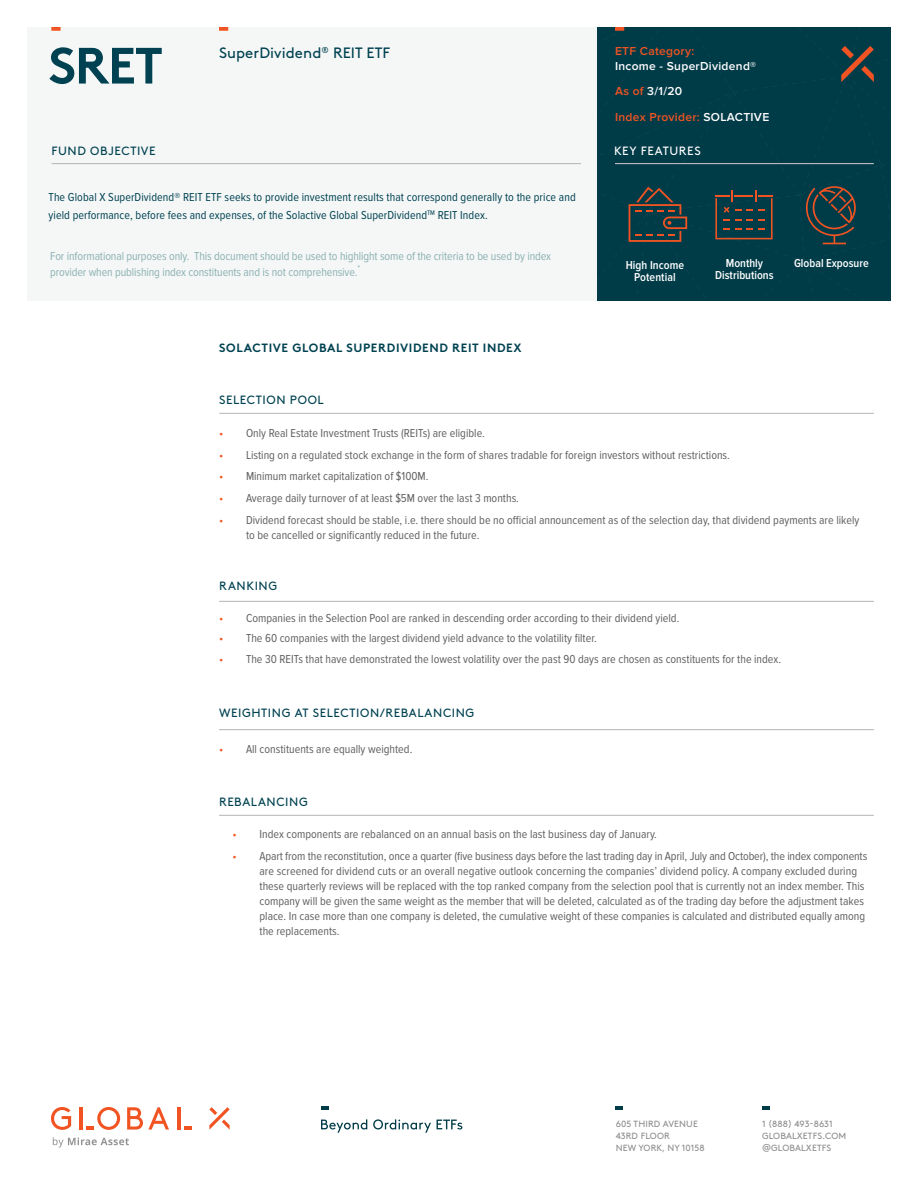
<style>
.page{position:relative;width:918px;height:1188px;background:#fff}
.page>*{position:absolute;margin:0;border:0;box-sizing:border-box;transform-origin:0 0}
.t1{font:700 51px "Brown Std";color:#004251}
.t2{font:15px "Brown Std";letter-spacing:.005em;color:#004251}
.t3{font:12px/15px "Proxima Nova Cond";color:#606060}
.t4{font:12px/18px "Proxima Nova Cond";letter-spacing:.005em;color:#004251}
.t5{font:12px/16.5px "Proxima Nova Cond";letter-spacing:-.01em;color:#8db1b2}
.t6{font:12px "Brown Std";letter-spacing:.05em;color:#004251}
.t7{font:600 12px/25.5px "Proxima Nova";letter-spacing:.025em;color:#fff}
.t8{font:600 12px/12px "Proxima Nova Cond";color:#fff;text-align:center}
.t9{font:700 12px "Brown Std";letter-spacing:.05em;color:#004251}
.t10{font:600 12px "Proxima Nova";letter-spacing:.025em;color:#f15422}
.t11{font:12px "Brown Std";letter-spacing:.05em;color:#fff}
.t12{font:9px/12px "Brown Std";letter-spacing:.015em;color:#8e8e8f}
.s1{color:#f15422}
</style>
<div class="page">
<svg style="left:321px;top:1119px;width:46px;height:14px"></svg>
<svg style="left:373px;top:1119px;width:58px;height:14px"></svg>
<svg style="left:437px;top:1120px;width:25px;height:10px"></svg>
<svg style="left:321px;top:1106px;width:8px;height:4px"></svg>
<svg style="left:762px;top:1106px;width:8px;height:4px"></svg>
<svg style="left:615px;top:1106px;width:8px;height:4px"></svg>
<svg style="left:127px;top:1107px;width:42px;height:23px"></svg>
<svg style="left:209px;top:1107px;width:21px;height:23px"></svg>
<hr style="left:177px;top:1107px;width:4px;height:23px;background:#f15422">
<svg style="left:184px;top:1126px;width:8px;height:4px"></svg>
<svg style="left:51px;top:1107px;width:20px;height:23px"></svg>
<hr style="left:79px;top:1107px;width:3px;height:23px;background:#f15422">
<svg style="left:86px;top:1107px;width:34px;height:23px"></svg>
<svg style="left:53px;top:1137px;width:76px;height:10px"></svg>
<div style="left:27px;top:27px;width:570px;height:273px;background:#f5f7f7"></div>
<svg style="left:219px;top:27px;width:9px;height:4px"></svg>
<svg style="left:51px;top:27px;width:10px;height:4px"></svg>
<hr style="left:51px;top:163px;width:530px;height:1px;background:#bcbdbb">
<hr style="left:219px;top:413px;width:655px;height:1px;background:#bcbdbb">
<hr style="left:219px;top:729px;width:655px;height:1px;background:#bcbdbb">
<hr style="left:219px;top:601px;width:655px;height:1px;background:#bcbdbb">
<hr style="left:219px;top:815px;width:655px;height:1px;background:#bcbdbb">
<div style="left:597px;top:27px;width:294px;height:273px;background:#003b48"></div>
<h1 class="t1" style="left:49px;top:35px;width:116px">SRET</h1>
<p class="t2" style="left:219px;top:44px;width:173px">SuperDividend<sup>®</sup> REIT ETF</p>
<p class="t10" style="left:615px;top:44px;width:81px">ETF Category:</p>
<p class="t7" style="left:615px;top:53px;width:156px">Income - SuperDividend®<br><span class="s1">As of</span> 3/1/20<br><span class="s1">Index Provider:</span> SOLACTIVE</p>
<p class="t6" style="left:51px;top:144px;width:106px">FUND OBJECTIVE</p>
<p class="t11" style="left:614px;top:144px;width:88px">KEY FEATURES</p>
<p class="t4" style="left:49px;top:188px;width:529px">The Global X SuperDividend® REIT ETF seeks to provide investment results that correspond generally to the price and yield performance, before fees and expenses, of the Solactive Global SuperDividend<sup>TM</sup> REIT Index.</p>
<p class="t5" style="left:50px;top:248px;width:503px">For informational purposes only. This document should be used to highlight some of the criteria to be used by index provider when publishing index constituents and is not comprehensive.<sup>*</sup></p>
<p class="t9" style="left:219px;top:340px;width:304px">SOLACTIVE GLOBAL SUPERDIVIDEND REIT INDEX</p>
<p class="t6" style="left:219px;top:392px;width:106px">SELECTION POOL</p>
<p class="t8" style="left:626px;top:260px;width:60px">High Income<br>Potential</p>
<p class="t8" style="left:715px;top:258px;width:60px">Monthly<br>Distributions</p>
<p class="t8" style="left:794px;top:258px;width:76px">Global Exposure</p>
<p class="t3" style="left:219px;top:426px;width:267px"><span class="s1">•</span> Only Real Estate Investment Trusts (REITs) are eligible.</p>
<p class="t3" style="left:219px;top:448px;width:513px"><span class="s1">•</span> Listing on a regulated stock exchange in the form of shares tradable for foreign investors without restrictions.</p>
<p class="t3" style="left:219px;top:469px;width:211px"><span class="s1">•</span> Minimum market capitalization of $100M.</p>
<p class="t3" style="left:219px;top:491px;width:302px"><span class="s1">•</span> Average daily turnover of at least $5M over the last 3 months.</p>
<p class="t3" style="left:246px;top:513px;width:615px;text-indent:-27px"><span class="s1">•</span> Dividend forecast should be stable, i.e. there should be no official announcement as of the selection day, that dividend payments are likely to be cancelled or significantly reduced in the future.</p>
<p class="t6" style="left:219px;top:579px;width:60px">RANKING</p>
<p class="t3" style="left:219px;top:611px;width:462px"><span class="s1">•</span> Companies in the Selection Pool are ranked in descending order according to their dividend yield.</p>
<p class="t3" style="left:219px;top:631px;width:379px"><span class="s1">•</span> The 60 companies with the largest dividend yield advance to the volatility filter.</p>
<p class="t3" style="left:219px;top:651px;width:564px"><span class="s1">•</span> The 30 REITs that have demonstrated the lowest volatility over the past 90 days are chosen as constituents for the index.</p>
<p class="t6" style="left:219px;top:706px;width:257px">WEIGHTING AT SELECTION/REBALANCING</p>
<p class="t3" style="left:219px;top:742px;width:195px"><span class="s1">•</span> All constituents are equally weighted.</p>
<p class="t6" style="left:219px;top:794px;width:90px">REBALANCING</p>
<p class="t3" style="left:233px;top:827px;width:426px"><span class="s1">•</span> Index components are rebalanced on an annual basis on the last business day of January.</p>
<p class="t3" style="left:260px;top:848px;width:609px;text-indent:-27px"><span class="s1">•</span> Apart from the reconstitution, once a quarter (five business days before the last trading day in April, July and October), the index components are screened for dividend cuts or an overall negative outlook concerning the companies’ dividend policy. A company excluded during these quarterly reviews will be replaced with the top ranked company from the selection pool that is currently not an index member. This company will be given the same weight as the member that will be deleted, calculated as of the trading day before the adjustment takes place. In case more than one company is deleted, the cumulative weight of these companies is calculated and distributed equally among the replacements.</p>
<p class="t12" style="left:616px;top:1118px;width:90px">605 THIRD AVENUE<br>43RD FLOOR<br>NEW YORK, NY 10158</p>
<p class="t12" style="left:762px;top:1118px;width:86px">1 (888) 493-8631<br>GLOBALXETFS.COM @GLOBALXETFS</p>
</div>
